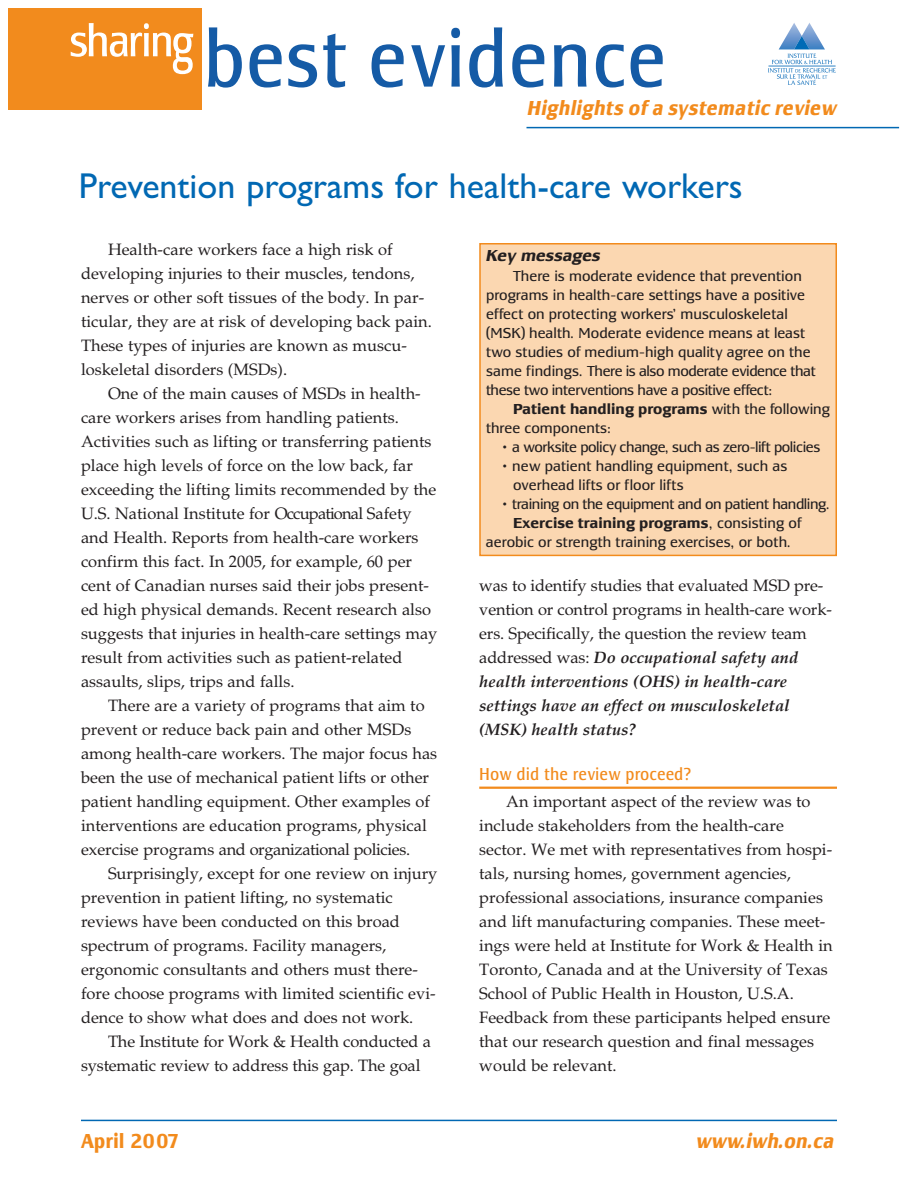
<style>
.page{position:relative;width:918px;height:1188px;background:#fff}
.page>*{position:absolute;margin:0;border:0;box-sizing:border-box;transform-origin:0 0}
.t1{font:36px "Gill Sans";color:#0168b3}
.t2{font:italic 700 condensed 21px "Lesmore";color:#f28b1d}
.t3{font:700 condensed 21px "Lesmore";color:#f28b1d}
.t4{font:condensed 18px "Lesmore";color:#f28b1d}
.t5{font:16.5px/24px "Palatino";color:#231f20}
.t6{font:italic 700 16.5px "Lesmore";color:#231f20}
.t7{font:15px/19px "Lesmore";color:#231f20}
.t8{font:15px "Lesmore";letter-spacing:-.03em;color:#231f20}
.t9{font:700 15px "Lesmore";color:#231f20}
.s1{font-weight:700}
.s2{font-weight:400}
.s3{font-weight:700;font-style:italic}
</style>
<div class="page">
<div style="left:8px;top:8px;width:194px;height:101px;background:#f28b1d"></div>
<svg style="left:71px;top:23px;width:122px;height:51px"></svg>
<svg style="left:208px;top:27px;width:34px;height:61px"></svg>
<svg style="left:250px;top:44px;width:32px;height:44px"></svg>
<svg style="left:288px;top:44px;width:29px;height:44px"></svg>
<svg style="left:323px;top:34px;width:23px;height:54px"></svg>
<svg style="left:372px;top:44px;width:32px;height:44px"></svg>
<svg style="left:411px;top:45px;width:34px;height:42px"></svg>
<svg style="left:451px;top:28px;width:9px;height:59px"></svg>
<svg style="left:469px;top:27px;width:34px;height:61px"></svg>
<svg style="left:512px;top:44px;width:32px;height:44px"></svg>
<svg style="left:554px;top:44px;width:33px;height:43px"></svg>
<svg style="left:596px;top:44px;width:28px;height:44px"></svg>
<svg style="left:631px;top:44px;width:32px;height:44px"></svg>
<img style="left:786px;top:24px;width:31px;height:12px">
<svg style="left:768px;top:36px;width:68px;height:49px"></svg>
<hr style="left:769px;top:66px;width:67px;height:1px;background:#277dc1">
<hr style="left:479px;top:787px;width:358px;height:2px;background:#f28b1d">
<hr style="left:526px;top:127px;width:373px;height:1px;background:#0168b3">
<hr style="left:81px;top:1120px;width:756px;height:1px;background:#0168b3">
<div style="left:480px;top:244px;width:356px;height:311px;background:#fbd7b1"></div>
<div style="left:479px;top:243px;width:358px;height:313px;border:2px solid #f28b1d"></div>
<p class="t2" style="left:528px;top:94px;width:311px">Highlights of a systematic review</p>
<h1 class="t1" style="left:79px;top:165px;width:666px">Prevention programs for health-care workers</h1>
<p class="t5" style="left:81px;top:237px;width:352px;text-indent:27px">Health-care workers face a high risk of developing injuries to their muscles, tendons, nerves or other soft tissues of the body. In par&shy;ticular, they are at risk of developing back pain.<br>These types of injuries are known as muscu&shy;loskeletal disorders (MSDs).</p>
<p class="t5" style="left:81px;top:381px;width:358px;text-indent:27px">One of the main causes of MSDs in health&shy;care workers arises from handling patients.<br>Activities such as lifting or transferring patients place high levels of force on the low back, far exceeding the lifting limits recommended by the U.S. National Institute for Occupational Safety and Health. Reports from health-care workers confirm this fact. In 2005, for example, 60 per cent of Canadian nurses said their jobs present&shy;ed high physical demands. Recent research also suggests that injuries in health-care settings may result from activities such as patient-related assaults, slips, trips and falls.</p>
<p class="t5" style="left:81px;top:693px;width:358px;text-indent:27px">There are a variety of programs that aim to prevent or reduce back pain and other MSDs among health-care workers. The major focus has been the use of mechanical patient lifts or other patient handling equipment. Other examples of interventions are education programs, physical exercise programs and organizational policies.</p>
<p class="t5" style="left:81px;top:861px;width:358px;text-indent:27px">Surprisingly, except for one review on injury prevention in patient lifting, no systematic reviews have been conducted on this broad spectrum of programs. Facility managers, ergonomic consultants and others must there&shy;fore choose programs with limited scientific evi&shy;dence to show what does and does not work.</p>
<p class="t5" style="left:81px;top:1029px;width:352px;text-indent:27px">The Institute for Work &amp; Health conducted a systematic review to address this gap. The goal</p>
<p class="t3" style="left:81px;top:1127px;width:100px">April 2007</p>
<p class="t6" style="left:486px;top:245px;width:116px">Key messages</p>
<p class="t7" style="left:486px;top:265px;width:331px;text-indent:27px">There is moderate evidence that prevention programs in health-care settings have a positive effect on protecting workers’ musculoskeletal (MSK) health. Moderate evidence means at least two studies of medium-high quality agree on the same findings. There is also moderate evidence that these two interventions have a positive effect:</p>
<p class="t7" style="left:486px;top:399px;width:346px;text-indent:27px"><span class="s1">Patient handling programs</span> with the following three components:</p>
<p class="t8" style="left:502px;top:437px;width:320px">• a worksite policy change, such as zero-lift policies</p>
<p class="t7" style="left:513px;top:456px;width:276px;text-indent:-11px">• new patient handling equipment, such as overhead lifts or floor lifts</p>
<p class="t8" style="left:502px;top:494px;width:329px">• training on the equipment and on patient handling.</p>
<p class="t9" style="left:513px;top:513px;width:290px">Exercise training programs<span class="s2">, consisting of</span></p>
<p class="t7" style="left:486px;top:532px;width:307px">aerobic or strength training exercises, or both.</p>
<p class="t5" style="left:479px;top:574px;width:354px">was to identify studies that evaluated MSD pre&shy;vention or control programs in health-care work&shy;ers. Specifically, the question the review team addressed was: <span class="s3">Do occupational safety and health interventions (OHS) in health-care settings have an effect on musculoskeletal (MSK) health status?</span></p>
<p class="t4" style="left:479px;top:762px;width:214px">How did the review proceed?</p>
<p class="t5" style="left:479px;top:790px;width:355px;text-indent:27px">An important aspect of the review was to include stakeholders from the health-care sector. We met with representatives from hospi&shy;tals, nursing homes, government agencies, professional associations, insurance companies and lift manufacturing companies. These meet&shy;ings were held at Institute for Work &amp; Health in Toronto, Canada and at the University of Texas School of Public Health in Houston, U.S.A.<br>Feedback from these participants helped ensure that our research question and final messages would be relevant.</p>
<p class="t2" style="left:697px;top:1127px;width:140px">www.iwh.on.ca</p>
</div>
